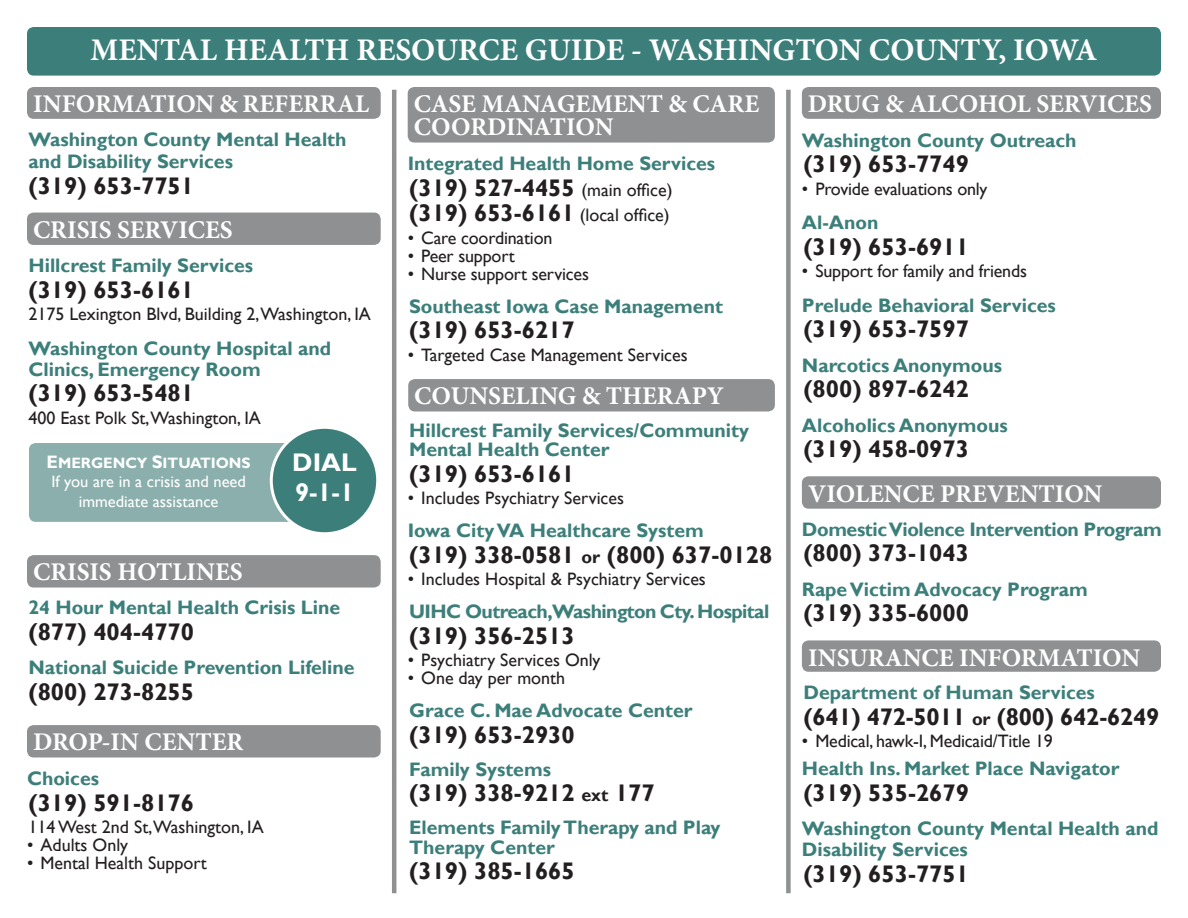
<style>
.page{position:relative;width:1188px;height:918px;background:#fff}
.page>*{position:absolute;margin:0;border:0;box-sizing:border-box;transform-origin:0 0}
.t1{font:700 31.5px "Minion Pro";color:#fff}
.t2{font:700 25.5px/22.5px "Minion Pro";color:#fff}
.t3{font:700 25.5px "Gill Sans";color:#fff}
.t4{font:700 24px "Gill Sans";color:#231f20}
.t5{font:700 19.5px/21px "Gill Sans";color:#3c7f7a}
.t6{font:700 19.5px "Gill Sans";letter-spacing:-.02em;color:#3c7f7a}
.t7{font:700 19.5px "Gill Sans";letter-spacing:-.03em;color:#3c7f7a}
.t8{font:18px "Gill Sans";color:#231f20}
.t9{font:16.5px/19.8px "Gill Sans";color:#fff;text-align:center}
.t10{font:700 15px "Gill Sans";color:#fff}
.s1{font-size:18px}
.s2{font-weight:400;font-size:18px}
</style>
<div class="page">
<div style="left:408px;top:379px;width:367px;height:32px;background:#8e9092;border-radius:7px"></div>
<div style="left:27px;top:27px;width:1134px;height:49px;background:#3c7f7a;border-radius:7px"></div>
<div style="left:27px;top:213px;width:354px;height:32px;background:#8e9092;border-radius:7px"></div>
<div style="left:29px;top:443px;width:270px;height:79px;background:#8aafac;border-radius:7px"></div>
<div style="left:271px;top:427px;width:107px;height:107px;background:#3c7f7a;border-radius:50%"></div>
<div style="left:270px;top:426px;width:109px;height:109px;border:3px solid #fff;border-radius:50%"></div>
<div style="left:802px;top:87px;width:359px;height:32px;background:#8e9092;border-radius:7px"></div>
<div style="left:802px;top:476px;width:359px;height:33px;background:#8e9092;border-radius:7px"></div>
<div style="left:802px;top:640px;width:359px;height:32px;background:#8e9092;border-radius:7px"></div>
<div style="left:27px;top:87px;width:354px;height:32px;background:#8e9092;border-radius:7px"></div>
<div style="left:27px;top:555px;width:354px;height:33px;background:#8e9092;border-radius:7px"></div>
<div style="left:27px;top:725px;width:354px;height:32px;background:#8e9092;border-radius:7px"></div>
<div style="left:408px;top:87px;width:367px;height:56px;background:#8e9092;border-radius:7px"></div>
<hr style="left:392px;top:90px;width:4px;height:803px;background:#8e9092">
<div style="left:786px;top:90px;width:5px;height:803px;background:#8e9092"></div>
<p class="t1" style="left:91px;top:28px;width:1008px">MENTAL HEALTH RESOURCE GUIDE - WASHINGTON COUNTY, IOWA</p>
<p class="t2" style="left:33px;top:93px;width:337px">INFORMATION &amp; REFERRAL</p>
<p class="t5" style="left:28px;top:128px;width:320px;line-height:22.5px">Washington County Mental Health and Disability Services</p>
<p class="t4" style="left:28px;top:171px;width:167px">(319) 653-7751</p>
<p class="t2" style="left:33px;top:218px;width:201px">CRISIS SERVICES</p>
<p class="t5" style="left:28px;top:256px;width:226px">Hillcrest Family Services</p>
<p class="t4" style="left:28px;top:275px;width:167px">(319) 653-6161</p>
<p class="t8" style="left:28px;top:304px;width:344px">2175 Lexington Blvd, Building 2,Washington, IA</p>
<p class="t5" style="left:28px;top:338px;width:304px">Washington County Hospital and<br>Clinics, Emergency Room</p>
<p class="t4" style="left:28px;top:379px;width:167px">(319) 653-5481</p>
<p class="t8" style="left:28px;top:407px;width:234px">400 East Polk St,Washington, IA</p>
<p class="t3" style="left:292px;top:447px;width:66px">DIAL</p>
<p class="t3" style="left:295px;top:477px;width:61px">9-1-1</p>
<p class="t10" style="left:47px;top:454px;width:205px"><span class="s1">E</span>MERGENCY <span class="s1">S</span>ITUATIONS</p>
<p class="t9" style="left:51px;top:472px;width:196px">If you are in a crisis and need immediate assistance</p>
<p class="t2" style="left:33px;top:561px;width:211px">CRISIS HOTLINES</p>
<p class="t5" style="left:28px;top:598px;width:313px">24 Hour Mental Health Crisis Line</p>
<p class="t4" style="left:28px;top:617px;width:167px">(877) 404-4770</p>
<p class="t5" style="left:28px;top:658px;width:328px">National Suicide Prevention Lifeline</p>
<p class="t4" style="left:28px;top:677px;width:167px">(800) 273-8255</p>
<p class="t2" style="left:33px;top:731px;width:212px">DROP-IN CENTER</p>
<p class="t5" style="left:27px;top:769px;width:74px">Choices</p>
<p class="t4" style="left:28px;top:788px;width:167px">(319) 591-8176</p>
<p class="t8" style="left:28px;top:817px;width:237px">114 West 2nd St,Washington, IA</p>
<p class="t8" style="left:27px;top:835px;width:103px">• Adults Only</p>
<p class="t8" style="left:27px;top:853px;width:181px">• Mental Health Support</p>
<p class="t2" style="left:414px;top:93px;width:347px">CASE MANAGEMENT &amp; CARE<br>COORDINATION</p>
<p class="t5" style="left:408px;top:154px;width:309px">Integrated Health Home Services</p>
<p class="t4" style="left:409px;top:173px;width:265px">(319) 527-4455 <span class="s2">(main office)</span></p>
<p class="t4" style="left:409px;top:199px;width:262px">(319) 653-6161 <span class="s2">(local office)</span></p>
<p class="t8" style="left:408px;top:227px;width:146px">• Care coordination</p>
<p class="t8" style="left:408px;top:245px;width:108px">• Peer support</p>
<p class="t8" style="left:408px;top:263px;width:183px">• Nurse support services</p>
<p class="t5" style="left:409px;top:296px;width:315px">Southeast Iowa Case Management</p>
<p class="t4" style="left:409px;top:316px;width:167px">(319) 653-6217</p>
<p class="t8" style="left:408px;top:344px;width:282px">• Targeted Case Management Services</p>
<p class="t2" style="left:414px;top:384px;width:311px">COUNSELING &amp; THERAPY</p>
<p class="t5" style="left:409px;top:420px;width:341px">Hillcrest Family Services/Community</p>
<p class="t5" style="left:409px;top:440px;width:202px">Mental Health Center</p>
<p class="t4" style="left:409px;top:459px;width:167px">(319) 653-6161</p>
<p class="t8" style="left:408px;top:488px;width:218px">• Includes Psychiatry Services</p>
<p class="t5" style="left:408px;top:521px;width:298px">Iowa City VA Healthcare System</p>
<p class="t4" style="left:409px;top:540px;width:365px">(319) 338-0581 <span class="s1">or</span> (800) 637-0128</p>
<p class="t8" style="left:408px;top:569px;width:300px">• Includes Hospital &amp; Psychiatry Services</p>
<p class="t7" style="left:409px;top:600px;width:362px">UIHC Outreach,Washington Cty. Hospital</p>
<p class="t4" style="left:409px;top:621px;width:167px">(319) 356-2513</p>
<p class="t8" style="left:408px;top:650px;width:194px">• Psychiatry Services Only</p>
<p class="t8" style="left:408px;top:668px;width:159px">• One day per month</p>
<p class="t5" style="left:409px;top:701px;width:285px">Grace C. Mae Advocate Center</p>
<p class="t4" style="left:409px;top:720px;width:167px">(319) 653-2930</p>
<p class="t5" style="left:409px;top:759px;width:143px">Family Systems</p>
<p class="t4" style="left:409px;top:779px;width:247px">(319) 338-9212 <span class="s1">ext</span> 177</p>
<p class="t5" style="left:409px;top:818px;width:313px">Elements Family Therapy and Play</p>
<p class="t5" style="left:409px;top:837px;width:147px">Therapy Center</p>
<p class="t4" style="left:409px;top:857px;width:167px">(319) 385-1665</p>
<p class="t2" style="left:808px;top:93px;width:346px">DRUG &amp; ALCOHOL SERVICES</p>
<p class="t5" style="left:802px;top:130px;width:276px">Washington County Outreach</p>
<p class="t4" style="left:803px;top:150px;width:167px">(319) 653-7749</p>
<p class="t8" style="left:802px;top:178px;width:187px">• Provide evaluations only</p>
<p class="t5" style="left:802px;top:213px;width:78px">Al-Anon</p>
<p class="t4" style="left:803px;top:232px;width:167px">(319) 653-6911</p>
<p class="t8" style="left:802px;top:261px;width:227px">• Support for family and friends</p>
<p class="t5" style="left:802px;top:295px;width:256px">Prelude Behavioral Services</p>
<p class="t4" style="left:803px;top:315px;width:167px">(319) 653-7597</p>
<p class="t5" style="left:802px;top:355px;width:202px">Narcotics Anonymous</p>
<p class="t4" style="left:803px;top:375px;width:167px">(800) 897-6242</p>
<p class="t5" style="left:802px;top:415px;width:207px">Alcoholics Anonymous</p>
<p class="t4" style="left:803px;top:435px;width:167px">(319) 458-0973</p>
<p class="t2" style="left:808px;top:482px;width:296px">VIOLENCE PREVENTION</p>
<p class="t6" style="left:802px;top:517px;width:362px">Domestic Violence Intervention Program</p>
<p class="t4" style="left:803px;top:539px;width:167px">(800) 373-1043</p>
<p class="t5" style="left:802px;top:579px;width:288px">Rape Victim Advocacy Program</p>
<p class="t4" style="left:803px;top:599px;width:167px">(319) 335-6000</p>
<p class="t2" style="left:808px;top:646px;width:334px">INSURANCE INFORMATION</p>
<p class="t5" style="left:803px;top:683px;width:293px">Department of Human Services</p>
<p class="t4" style="left:803px;top:702px;width:357px">(641) 472-5011 <span class="s1">or</span> (800) 642-6249</p>
<p class="t8" style="left:802px;top:731px;width:253px">• Medical, hawk-I, Medicaid/Title 19</p>
<p class="t5" style="left:802px;top:758px;width:319px">Health Ins. Market Place Navigator</p>
<p class="t4" style="left:803px;top:778px;width:167px">(319) 535-2679</p>
<p class="t5" style="left:802px;top:818px;width:358px">Washington County Mental Health and<br>Disability Services</p>
<p class="t4" style="left:803px;top:859px;width:167px">(319) 653-7751</p>
</div>
